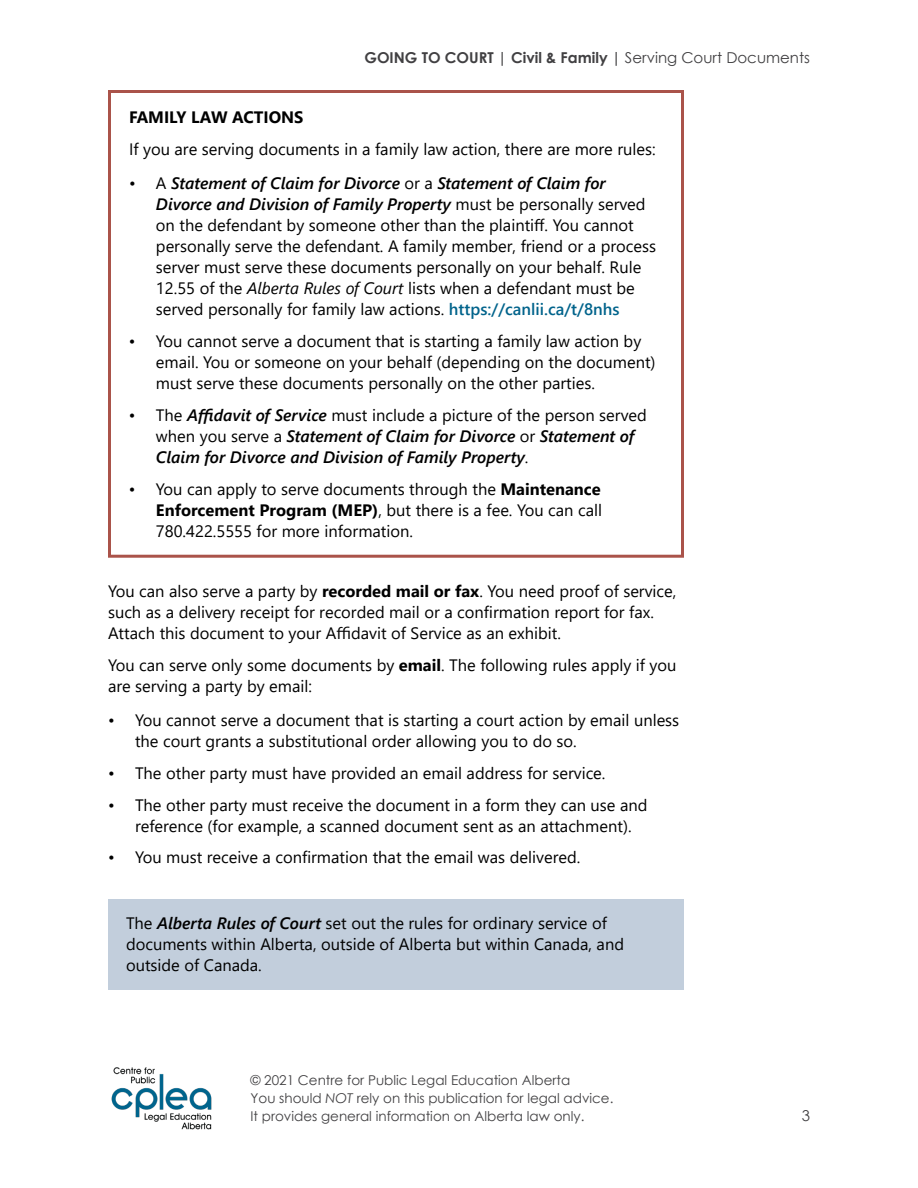
<style>
.page{position:relative;width:918px;height:1188px;background:#fff}
.page>*{position:absolute;margin:0;border:0;box-sizing:border-box;transform-origin:0 0}
.t1{font:16.5px/21px "Segoe UI";color:#000}
.t2{font:italic 600 16.5px/21px "Segoe UI";color:#000}
.t3{font:700 16.5px "Segoe UI";color:#000}
.t4{font:700 15px "Century Gothic";color:#414042}
.t5{font:15px "Century Gothic";color:#414042}
.t6{font:13.5px/18px "Century Gothic";color:#414042}
.s1{font-weight:400}
.s2{font-weight:600;font-style:italic}
.s3{font-style:italic}
.s4{font-weight:600;color:#00638b}
.s5{font-weight:400;font-style:normal}
.s6{font-weight:700}
</style>
<div class="page">
<img style="left:111px;top:1067px;width:101px;height:63px">
<div style="left:108px;top:90px;width:576px;height:468px;border:3px solid #aa534a"></div>
<div style="left:108px;top:899px;width:576px;height:90px;background:#c2cedc"></div>
<p class="t4" style="left:364px;top:46px;width:447px">GOING TO COURT | Civil &amp; Family | <span class="s1">Serving Court Documents</span></p>
<p class="t3" style="left:129px;top:102px;width:176px">FAMILY LAW ACTIONS</p>
<p class="t1" style="left:129px;top:137px;width:528px">If you are serving documents in a family law action, there are more rules:</p>
<p class="t1" style="left:156px;top:171px;width:502px;text-indent:-27px">• A <span class="s2">Statement of Claim for Divorce</span> or a <span class="s2">Statement of Claim for Divorce and Division of Family Property</span> must be personally served on the defendant by someone other than the plaintiff. You cannot personally serve the defendant. A family member, friend or a process server must serve these documents personally on your behalf. Rule 12.55 of the <span class="s3">Alberta Rules of Court</span> lists when a defendant must be served personally for family law actions. <span class="s4">https://canlii.ca/t/8nhs</span></p>
<p class="t1" style="left:156px;top:329px;width:501px;text-indent:-27px">• You cannot serve a document that is starting a family law action by email. You or someone on your behalf (depending on the document) must serve these documents personally on the other parties.</p>
<p class="t2" style="left:156px;top:402px;width:492px;text-indent:-27px"><span class="s5">• The</span> Affidavit of Service <span class="s5">must include a picture of the person served when you serve a</span> Statement of Claim for Divorce <span class="s5">or</span> Statement of<br>Claim for Divorce and Division of Family Property<span class="s5">.</span></p>
<p class="t1" style="left:156px;top:477px;width:448px;text-align:justify;text-indent:-27px">• You can apply to serve documents through the <span class="s6">Maintenance Enforcement Program (MEP)</span>, but there is a fee. You can call 780.422.5555 for more information.</p>
<p class="t1" style="left:108px;top:579px;width:570px">You can also serve a party by <span class="s6">recorded mail or fax</span>. You need proof of service, such as a delivery receipt for recorded mail or a confirmation report for fax.<br>Attach this document to your Affidavit of Service as an exhibit.</p>
<p class="t1" style="left:108px;top:653px;width:570px">You can serve only some documents by <span class="s6">email</span>. The following rules apply if you are serving a party by email:</p>
<p class="t1" style="left:135px;top:708px;width:546px;text-indent:-27px">• You cannot serve a document that is starting a court action by email unless the court grants a substitutional order allowing you to do so.</p>
<p class="t1" style="left:108px;top:761px;width:499px">• The other party must have provided an email address for service.</p>
<p class="t1" style="left:135px;top:793px;width:514px;text-indent:-27px">• The other party must receive the document in a form they can use and reference (for example, a scanned document sent as an attachment).</p>
<p class="t1" style="left:108px;top:846px;width:474px">• You must receive a confirmation that the email was delivered.</p>
<p class="t1" style="left:126px;top:912px;width:500px">The <span class="s2">Alberta Rules of Court</span> set out the rules for ordinary service of documents within Alberta, outside of Alberta but within Canada, and outside of Canada.</p>
<p class="t6" style="left:251px;top:1071px;width:364px">© 2021 Centre for Public Legal Education Alberta<br>You should <span class="s3">NOT</span> rely on this publication for legal advice.<br>It provides general information on Alberta law only.</p>
<p class="t5" style="left:802px;top:1105px;width:10px">3</p>
</div>
